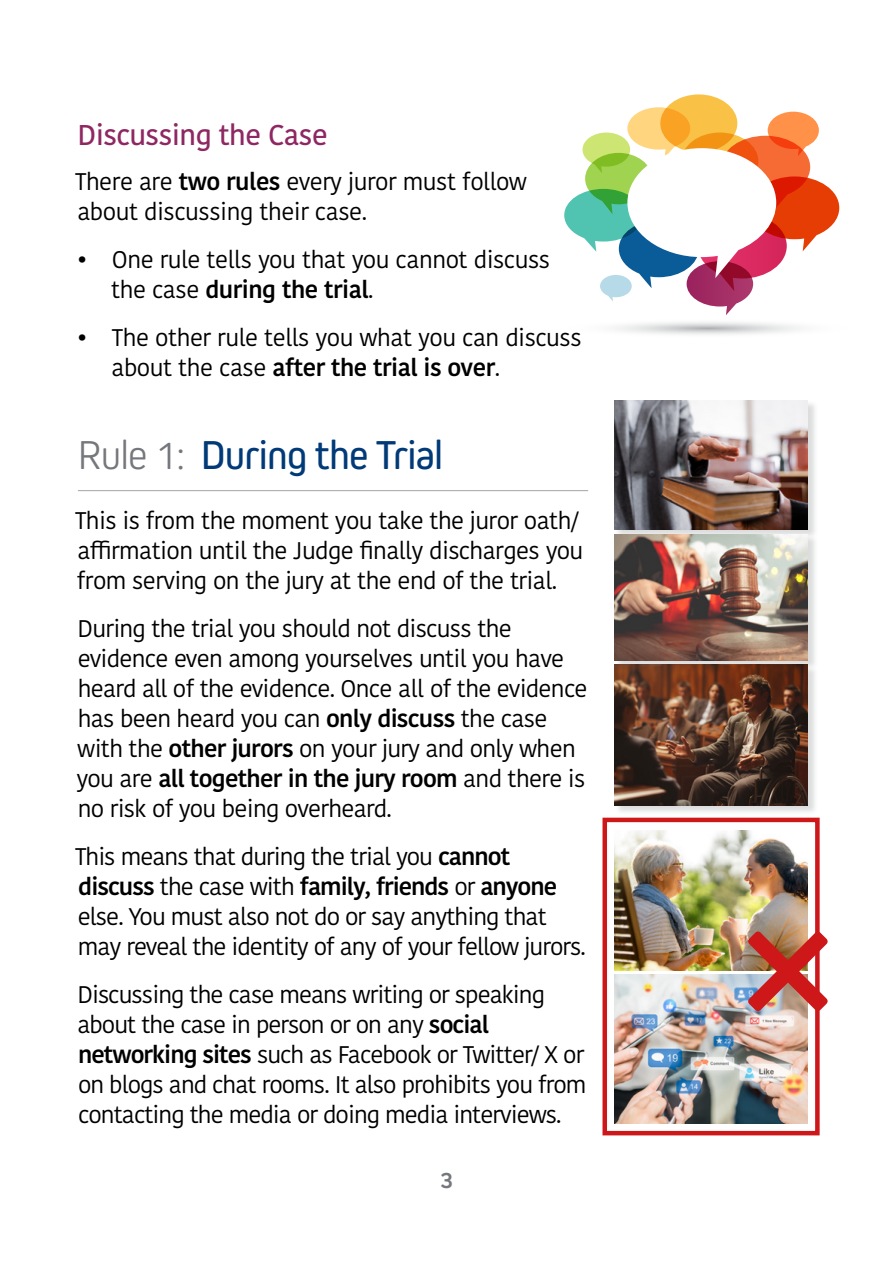
<style>
.page{position:relative;width:893px;height:1263px;background:#fff}
.page>*{position:absolute;margin:0;border:0;box-sizing:border-box;transform-origin:0 0}
.t1{font:42px "Kiro";letter-spacing:-.02em;color:#003a78}
.t2{font:500 28.5px "Kohinoor Bangla";letter-spacing:-.02em;color:#8e2762}
.bullets{font:24px/30px "Kohinoor Bangla";letter-spacing:-.03em;color:#000}
.t3{font:700 24px "Kiro";color:#74777b}
.s1{font-weight:600}
.s2{font-weight:300;color:#74777b}
</style>
<div class="page">
<div style="left:602px;top:818px;width:218px;height:317px;border:4px solid #cd1719"></div>
<div style="left:614px;top:401px;width:204px;height:138px;background:#74777b;opacity:.25"></div>
<img style="left:614px;top:400px;width:194px;height:130px">
<hr style="left:78px;top:490px;width:510px;height:1px;background:#acafb1">
<svg style="left:564px;top:94px;width:276px;height:241px"></svg>
<div style="left:614px;top:534px;width:204px;height:136px;background:#74777b;opacity:.25"></div>
<img style="left:614px;top:534px;width:194px;height:126px">
<div style="left:614px;top:665px;width:204px;height:150px;background:#74777b;opacity:.25"></div>
<img style="left:614px;top:665px;width:194px;height:140px">
<img style="left:614px;top:830px;width:194px;height:140px">
<img style="left:614px;top:975px;width:194px;height:148px">
<img style="left:748px;top:931px;width:80px;height:80px">
<p class="t2" style="left:78px;top:112px;width:252px">Discussing the Case</p>
<p class="bullets" style="left:75px;top:166px;width:453px">There are <span class="s1">two rules</span> every juror must follow about discussing their case.</p>
<p class="bullets" style="left:111px;top:244px;width:441px;text-indent:-34px">• One rule tells you that you cannot discuss the case <span class="s1">during the trial</span>.</p>
<p class="bullets" style="left:111px;top:322px;width:472px;text-indent:-35px">• The other rule tells you what you can discuss about the case <span class="s1">after the trial is over</span>.</p>
<p class="t1" style="left:78px;top:430px;width:367px"><span class="s2">Rule 1:</span> During the Trial</p>
<p class="bullets" style="left:75px;top:505px;width:510px">This is from the moment you take the juror oath/ affirmation until the Judge finally discharges you from serving on the jury at the end of the trial.</p>
<p class="bullets" style="left:77px;top:613px;width:513px">During the trial you should not discuss the evidence even among yourselves until you have heard all of the evidence. Once all of the evidence has been heard you can <span class="s1">only discuss</span> the case with the <span class="s1">other jurors</span> on your jury and only when you are <span class="s1">all together in the jury room</span> and there is no risk of you being overheard.</p>
<p class="bullets" style="left:75px;top:841px;width:512px">This means that during the trial you <span class="s1">cannot discuss</span> the case with <span class="s1">family, friends</span> or <span class="s1">anyone </span>else. You must also not do or say anything that may reveal the identity of any of your fellow jurors.</p>
<p class="bullets" style="left:77px;top:979px;width:511px">Discussing the case means writing or speaking about the case in person or on any <span class="s1">social networking sites</span> such as Facebook or Twitter/ X or on blogs and chat rooms. It also prohibits you from contacting the media or doing media interviews.</p>
<p class="t3" style="left:440px;top:1166px;width:14px">3</p>
</div>
